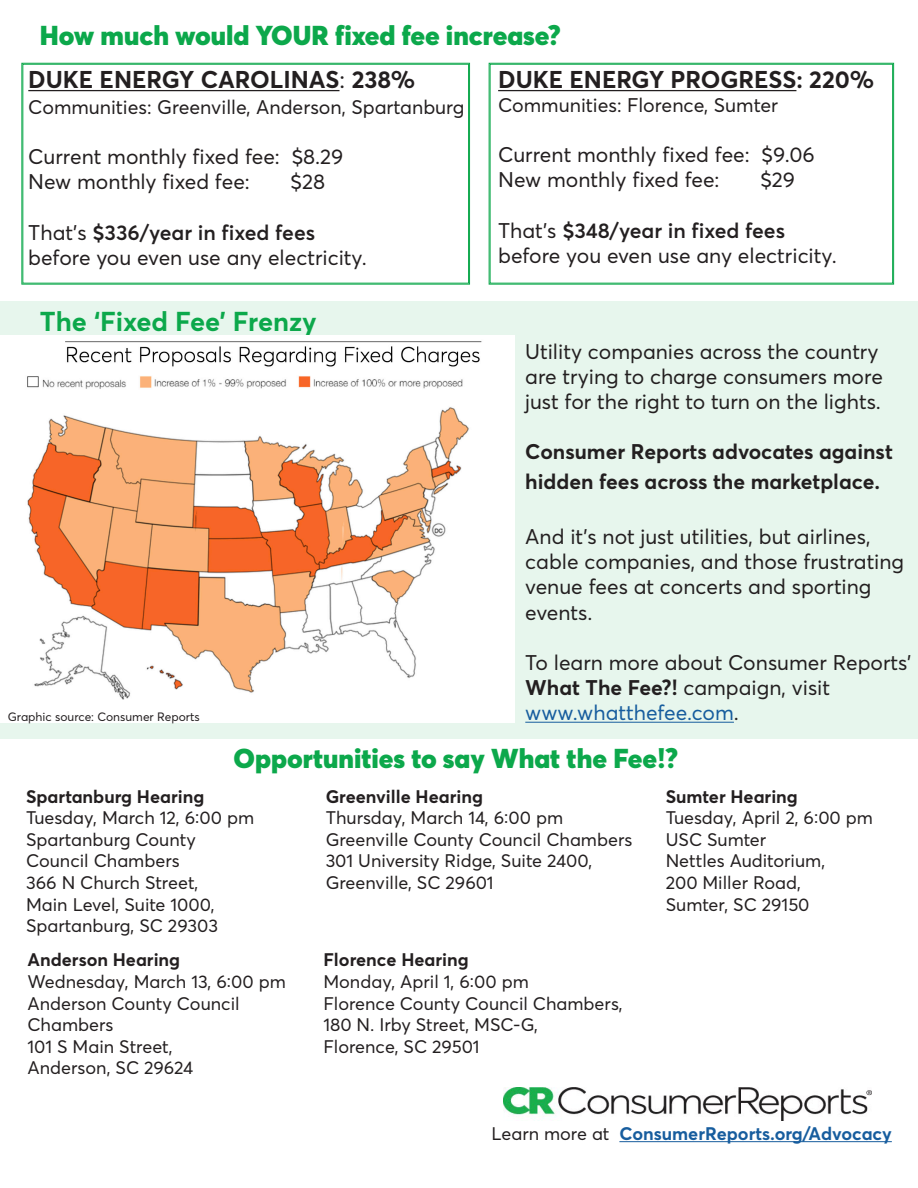
<style>
.page{position:relative;width:918px;height:1188px;background:#fff}
.page>*{position:absolute;margin:0;border:0;box-sizing:border-box;transform-origin:0 0}
.t1{font:900 27px "Averta";color:#0ca84b}
.t2{font:700 27px "Averta";color:#0ca84b}
.t3{font:700 24px "Averta";color:#231f20}
.t4{font:21px/25.2px "Averta";color:#231f20}
.t5{font:700 21px "Averta";color:#231f20}
.t6{font:600 21px "Averta";color:#231f20}
.t7{font:21px "Averta";color:#175d9e}
.t8{font:19.5px "Averta";color:#231f20}
.t9{font:18px/21.6px "Averta";color:#231f20}
.t10{font:700 18px "Averta";color:#231f20}
.t11{font:700 18px "Averta";color:#175d9e}
.Captions{font:12px "Averta";color:#231f20}
.s1{font-weight:400}
.s2{font-weight:700}
.s3{color:#231f20}
.s4{font-weight:400;color:#231f20}
</style>
<div class="page">
<div style="left:0;top:301px;width:918px;height:437px;background:#e7f6ed"></div>
<hr style="left:525px;top:722px;width:209px;height:1px;background:#175d9e">
<img style="left:503px;top:1087px;width:368px;height:34px">
<hr style="left:619px;top:1141px;width:273px;height:1px;background:#175d9e">
<img style="left:0;top:336px;width:515px;height:386px">
<svg style="left:21px;top:63px;width:449px;height:222px"></svg>
<svg style="left:489px;top:63px;width:405px;height:222px"></svg>
<p class="t1" style="left:40px;top:18px;width:523px">How much would YOUR fixed fee increase?</p>
<p class="t3" style="left:28px;top:65px;width:389px">DUKE ENERGY CAROLINAS<span class="s1">:</span> 238%</p>
<p class="t8" style="left:28px;top:95px;width:438px">Communities: Greenville, Anderson, Spartanburg</p>
<p class="t4" style="left:28px;top:144px;width:317px">Current monthly fixed fee: $8.29</p>
<p class="t4" style="left:28px;top:169px;width:223px">New monthly fixed fee:</p>
<p class="t4" style="left:290px;top:169px;width:36px">$28</p>
<p class="t6" style="left:28px;top:219px;width:288px"><span class="s1">That’s</span> $336/year in fixed fees</p>
<p class="t4" style="left:28px;top:245px;width:340px">before you even use any electricity.</p>
<p class="t2" style="left:40px;top:304px;width:279px">The ‘Fixed Fee’ Frenzy</p>
<p class="Captions" style="left:8px;top:709px;width:194px">Graphic source: Consumer Reports</p>
<p class="t3" style="left:498px;top:65px;width:378px">DUKE ENERGY PROGRESS: 220%</p>
<p class="t8" style="left:498px;top:93px;width:281px">Communities: Florence, Sumter</p>
<p class="t4" style="left:498px;top:142px;width:318px">Current monthly fixed fee: $9.06</p>
<p class="t4" style="left:498px;top:167px;width:223px">New monthly fixed fee:</p>
<p class="t4" style="left:760px;top:167px;width:36px">$29</p>
<p class="t6" style="left:498px;top:217px;width:289px"><span class="s1">That’s</span> $348/year in fixed fees</p>
<p class="t4" style="left:498px;top:243px;width:340px">before you even use any electricity.</p>
<p class="t4" style="left:525px;top:339px;width:359px">Utility companies across the country are trying to charge consumers more just for the right to turn on the lights.</p>
<p class="t5" style="left:525px;top:439px;width:369px">Consumer Reports advocates against</p>
<p class="t5" style="left:525px;top:468px;width:356px">hidden fees across the marketplace.</p>
<p class="t4" style="left:525px;top:524px;width:380px">And it’s not just utilities, but airlines, cable companies, and those frustrating venue fees at concerts and sporting events.</p>
<p class="t4" style="left:525px;top:650px;width:388px">To learn more about Consumer Reports’</p>
<p class="t4" style="left:525px;top:675px;width:306px"><span class="s2">What The Fee?!</span> campaign, visit</p>
<p class="t7" style="left:525px;top:700px;width:215px">www.whatthefee.com<span class="s3">.</span></p>
<p class="t1" style="left:234px;top:741px;width:446px">Opportunities to say What the Fee!?</p>
<p class="t10" style="left:26px;top:785px;width:180px">Spartanburg Hearing</p>
<p class="t9" style="left:26px;top:807px;width:230px">Tuesday, March 12, 6:00 pm</p>
<p class="t9" style="left:26px;top:828px;width:171px">Spartanburg County</p>
<p class="t9" style="left:26px;top:850px;width:155px">Council Chambers</p>
<p class="t9" style="left:26px;top:872px;width:174px">366 N Church Street,</p>
<p class="t9" style="left:26px;top:893px;width:190px">Main Level, Suite 1000,</p>
<p class="t9" style="left:26px;top:915px;width:194px">Spartanburg, SC 29303</p>
<p class="t10" style="left:28px;top:949px;width:154px">Anderson Hearing</p>
<p class="t9" style="left:28px;top:971px;width:260px">Wednesday, March 13, 6:00 pm</p>
<p class="t9" style="left:28px;top:992px;width:214px">Anderson County Council<br>Chambers</p>
<p class="t9" style="left:28px;top:1035px;width:147px">101 S Main Street,</p>
<p class="t9" style="left:28px;top:1057px;width:167px">Anderson, SC 29624</p>
<p class="t10" style="left:326px;top:785px;width:159px">Greenville Hearing</p>
<p class="t9" style="left:326px;top:807px;width:239px">Thursday, March 14, 6:00 pm</p>
<p class="t9" style="left:326px;top:828px;width:308px">Greenville County Council Chambers</p>
<p class="t9" style="left:326px;top:850px;width:268px">301 University Ridge, Suite 2400,</p>
<p class="t9" style="left:326px;top:872px;width:170px">Greenville, SC 29601</p>
<p class="t10" style="left:323px;top:949px;width:147px">Florence Hearing</p>
<p class="t9" style="left:323px;top:971px;width:207px">Monday, April 1, 6:00 pm</p>
<p class="t9" style="left:323px;top:992px;width:301px">Florence County Council Chambers,</p>
<p class="t9" style="left:323px;top:1014px;width:216px">180 N. Irby Street, MSC-G,</p>
<p class="t9" style="left:323px;top:1035px;width:158px">Florence, SC 29501</p>
<p class="t10" style="left:666px;top:785px;width:134px">Sumter Hearing</p>
<p class="t9" style="left:666px;top:807px;width:209px">Tuesday, April 2, 6:00 pm</p>
<p class="t9" style="left:666px;top:828px;width:102px">USC Sumter</p>
<p class="t9" style="left:666px;top:850px;width:161px">Nettles Auditorium,</p>
<p class="t9" style="left:666px;top:872px;width:137px">200 Miller Road,</p>
<p class="t9" style="left:666px;top:893px;width:145px">Sumter, SC 29150</p>
<p class="t11" style="left:491px;top:1122px;width:402px"><span class="s4">Learn more at</span> ConsumerReports.org/Advocacy</p>
</div>
